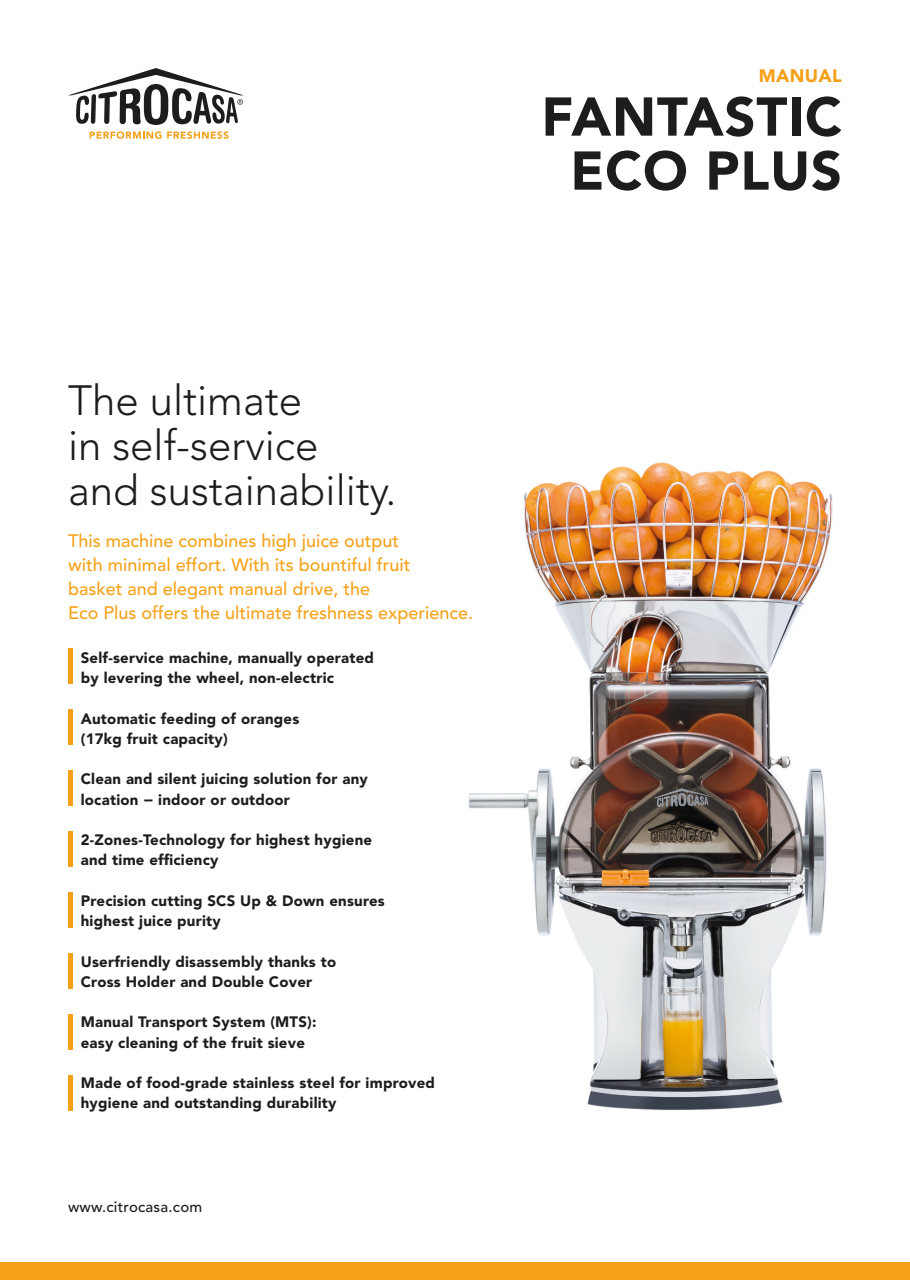
<style>
.page{position:relative;width:910px;height:1280px;background:#fff}
.page>*{position:absolute;margin:0;border:0;box-sizing:border-box;transform-origin:0 0}
.t1{font:900 54px/54px "Avenir LT Std";letter-spacing:.015em;color:#1d1d1b;text-align:center}
.t2{font:300 42px/45px "Avenir LT Std";color:#1d1d1b}
.t3{font:500 18px/24px "Avenir LT Std";color:#f6a31c}
.t4{font:900 18px "Avenir LT Std";letter-spacing:.02em;color:#f6a017}
.t5{font:900 15px/20.2px "Avenir LT Std";letter-spacing:.015em;color:#1d1d1b}
.t6{font:500 15px "Avenir LT Std";letter-spacing:.015em;color:#1d1d1b}
</style>
<div class="page">
<div style="left:0;top:1263px;width:910px;height:17px;background:#f6a017"></div>
<svg style="left:68px;top:68px;width:176px;height:57px"></svg>
<svg style="left:90px;top:131px;width:138px;height:8px"></svg>
<img style="left:468px;top:462px;width:365px;height:649px">
<hr style="left:68px;top:648px;width:4px;height:36px;background:#f6a017">
<hr style="left:68px;top:770px;width:4px;height:36px;background:#f6a017">
<hr style="left:68px;top:892px;width:4px;height:36px;background:#f6a017">
<hr style="left:68px;top:1014px;width:4px;height:35px;background:#f6a017">
<hr style="left:68px;top:709px;width:4px;height:36px;background:#f6a017">
<hr style="left:68px;top:831px;width:4px;height:36px;background:#f6a017">
<hr style="left:68px;top:953px;width:4px;height:36px;background:#f6a017">
<hr style="left:68px;top:1075px;width:4px;height:35px;background:#f6a017">
<p class="t4" style="left:759px;top:64px;width:85px">MANUAL</p>
<h1 class="t1" style="left:541px;top:90px;width:302px">FANTASTIC<br>ECO PLUS</h1>
<h2 class="t2" style="left:68px;top:378px;width:330px">The ultimate<br>in self-service and sustainability.</h2>
<p class="t3" style="left:68px;top:529px;width:407px">This machine combines high juice output<br>with minimal effort. With its bountiful fruit<br>basket and elegant manual drive, the<br>Eco Plus offers the ultimate freshness experience.</p>
<p class="t5" style="left:81px;top:647px;width:295px">Self-service machine, manually operated by levering the wheel, non-electric</p>
<p class="t5" style="left:81px;top:708px;width:220px">Automatic feeding of oranges (17kg fruit capacity)</p>
<p class="t5" style="left:81px;top:769px;width:289px">Clean and silent juicing solution for any location − indoor or outdoor</p>
<p class="t5" style="left:81px;top:830px;width:293px">2-Zones-Technology for highest hygiene and time efficiency</p>
<p class="t5" style="left:81px;top:890px;width:306px">Precision cutting SCS Up &amp; Down ensures highest juice purity</p>
<p class="t5" style="left:81px;top:951px;width:257px">Userfriendly disassembly thanks to<br>Cross Holder and Double Cover</p>
<p class="t5" style="left:81px;top:1012px;width:237px">Manual Transport System (MTS): easy cleaning of the fruit sieve</p>
<p class="t5" style="left:81px;top:1073px;width:356px">Made of food-grade stainless steel for improved hygiene and outstanding durability</p>
<p class="t6" style="left:68px;top:1198px;width:136px">www.citrocasa.com</p>
</div>
